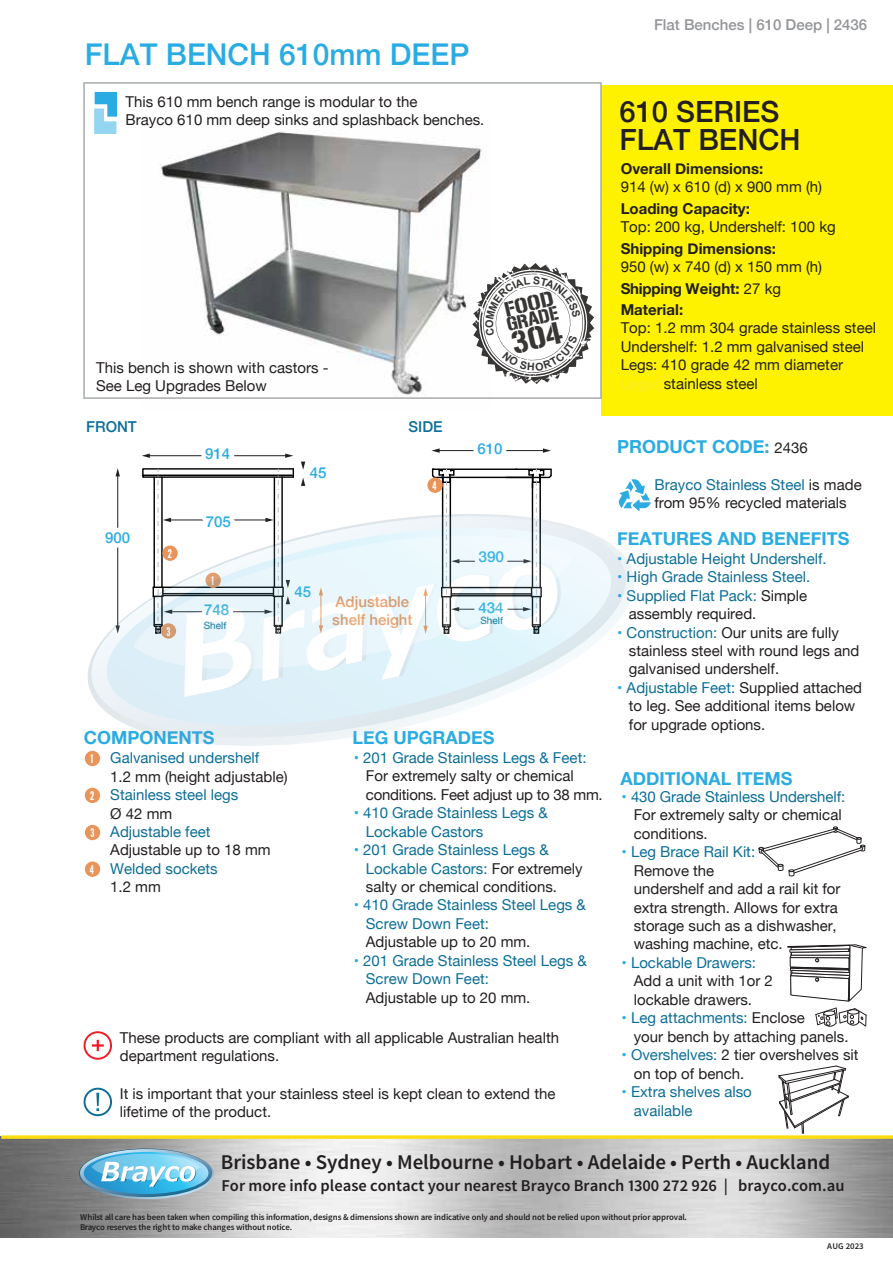
<style>
.page{position:relative;width:893px;height:1263px;background:#fff}
.page>*{position:absolute;margin:0;border:0;box-sizing:border-box;transform-origin:0 0}
.t1{font:500 30px "Helvetica Neue";color:#2aace3}
.t2{font:500 29.25px/27.5px "Helvetica Neue";color:#231f20}
.t3{font:21px "Falling Sky";letter-spacing:-.005em;color:#231f20}
.t4{font:18.45px "Gunplay";color:#383635;scale:1.09 1}
.t5{font:700 18px "Helvetica Neue";color:#2aace2}
.t6{font:700 18px "Helvetica Neue";color:#2aace3}
.t7{font:16.95px "Gunplay";color:#383635}
.t8{font:16.5px "Falling Sky";color:#231f20}
.t9{font:15px/18.5px "Helvetica Neue";color:#231f20}
.t10{font:15px/18.5px "Helvetica Neue";color:#0d6e97}
.t11{font:700 15px "Helvetica Neue";color:#231f20}
.t12{font:15px "Helvetica Neue";color:#0d6e98}
.t13{font:500 15px "Helvetica Neue";color:#939598}
.t14{font:500 15px/18px "Helvetica Neue";color:#e9945a}
.t15{font:500 15px "Helvetica Neue";color:#2aace3}
.t16{font:500 15px "Helvetica Neue";color:#0d6e98}
.t17{font:500 15px "Helvetica Neue";color:#2aace2}
.t18{font:12px "League Gothic";color:#fff}
.t19{font:10.05px "Helvetica Neue";color:#0d6e97}
.t20{font:8.7px/10.5px "Falling Sky";letter-spacing:-.01em;color:#231f20}
.s1{color:#2aace2}
.s2{color:#0d6e97}
.s3{color:#231f20}
.s4{font-weight:700}
.s5{font-weight:700;color:#fcee21}
.s6{font-weight:400;font-size:15px;color:#231f20}
.s7{color:#0d6e98}
.s8{color:#2aace3}
</style>
<div class="page">
<svg style="left:778px;top:1065px;width:71px;height:69px"></svg>
<svg style="left:787px;top:944px;width:80px;height:83px"></svg>
<svg style="left:758px;top:826px;width:107px;height:51px"></svg>
<div style="left:602px;top:85px;width:291px;height:331px;background:#fff200"></div>
<svg style="left:619px;top:479px;width:32px;height:32px"></svg>
<div style="left:85px;top:751px;width:15px;height:15px;background:#e9945a;border-radius:50%"></div>
<div style="left:85px;top:788px;width:15px;height:15px;background:#e9945a;border-radius:50%"></div>
<div style="left:85px;top:825px;width:15px;height:15px;background:#e9945a;border-radius:50%"></div>
<div style="left:85px;top:861px;width:15px;height:16px;background:#e9945a;border-radius:50%"></div>
<svg style="left:83px;top:82px;width:519px;height:317px"></svg>
<img style="left:1px;top:1139px;width:892px;height:98px">
<svg style="left:79px;top:1148px;width:135px;height:51px"></svg>
<svg style="left:80px;top:1149px;width:132px;height:48px"></svg>
<svg style="left:84px;top:1152px;width:124px;height:42px"></svg>
<svg style="left:101px;top:1172px;width:95px;height:15px"></svg>
<svg style="left:92px;top:1154px;width:108px;height:26px"></svg>
<svg style="left:1px;top:1135px;width:892px;height:4px;background:#fbde2d"></svg>
<svg style="left:94px;top:91px;width:24px;height:43px"></svg>
<svg style="left:84px;top:1031px;width:28px;height:29px"></svg>
<svg style="left:84px;top:1088px;width:28px;height:28px"></svg>
<svg style="left:88px;top:552px;width:546px;height:194px"></svg>
<svg style="left:98px;top:530px;width:522px;height:209px"></svg>
<svg style="left:94px;top:448px;width:458px;height:249px"></svg>
<svg style="left:123px;top:514px;width:459px;height:186px"></svg>
<svg style="left:472px;top:263px;width:122px;height:121px"></svg>
<h1 class="t1" style="left:85px;top:30px;width:386px">FLAT BENCH 610mm DEEP</h1>
<p class="t9" style="left:126px;top:93px;width:360px">This 610 mm bench range is modular to the<br>Brayco 610 mm deep sinks and splashback benches.</p>
<p class="t9" style="left:96px;top:360px;width:234px;line-height:18px">This bench is shown with castors -<br>See Leg Upgrades Below</p>
<p class="t16" style="left:86px;top:415px;width:52px">FRONT</p>
<p class="t16" style="left:408px;top:415px;width:36px">SIDE</p>
<p class="t4" style="left:502px;top:299px;width:47px;rotate:-13deg">FOOD</p>
<p class="t7" style="left:505px;top:315px;width:54px;rotate:-13deg">GRADE</p>
<p class="t15" style="left:105px;top:525px;width:27px">900</p>
<p class="t18" style="left:168px;top:546px;width:6px">2</p>
<p class="t18" style="left:166px;top:624px;width:6px">3</p>
<p class="t15" style="left:205px;top:442px;width:27px">914</p>
<p class="t15" style="left:206px;top:509px;width:27px">705</p>
<p class="t18" style="left:211px;top:573px;width:4px">1</p>
<p class="t17" style="left:204px;top:597px;width:27px">748</p>
<p class="t19" style="left:204px;top:618px;width:24px">Shelf</p>
<p class="t15" style="left:310px;top:461px;width:18px">45</p>
<p class="t18" style="left:432px;top:478px;width:6px">4</p>
<p class="t15" style="left:295px;top:579px;width:18px">45</p>
<p class="t14" style="left:332px;top:592px;width:82px">Adjustable shelf height</p>
<p class="t15" style="left:477px;top:436px;width:27px">610</p>
<p class="t15" style="left:478px;top:544px;width:27px">390</p>
<p class="t17" style="left:479px;top:595px;width:27px">434</p>
<p class="t19" style="left:480px;top:613px;width:24px">Shelf</p>
<p class="t5" style="left:84px;top:724px;width:132px">COMPONENTS</p>
<p class="t18" style="left:91px;top:751px;width:4px">1</p>
<p class="t18" style="left:90px;top:788px;width:6px">2</p>
<p class="t18" style="left:91px;top:826px;width:6px">3</p>
<p class="t18" style="left:90px;top:862px;width:6px">4</p>
<p class="t10" style="left:110px;top:749px;width:150px">Galvanised undershelf</p>
<p class="t9" style="left:110px;top:768px;width:179px">1.2 mm (height adjustable)</p>
<p class="t10" style="left:110px;top:786px;width:130px">Stainless steel legs</p>
<p class="t9" style="left:110px;top:805px;width:64px">Ø 42 mm</p>
<p class="t10" style="left:110px;top:823px;width:102px">Adjustable feet</p>
<p class="t9" style="left:110px;top:842px;width:162px">Adjustable up to 18 mm</p>
<p class="t10" style="left:110px;top:860px;width:109px">Welded sockets</p>
<p class="t9" style="left:110px;top:879px;width:52px">1.2 mm</p>
<p class="t5" style="left:352px;top:723px;width:144px">LEG UPGRADES</p>
<p class="t9" style="left:366px;top:749px;width:238px;text-indent:-12px"><span class="s1">•</span> <span class="s2">201 Grade Stainless Legs &amp; Feet:<br></span>For extremely salty or chemical conditions. Feet adjust up to 38 mm.</p>
<p class="t10" style="left:366px;top:804px;width:184px;text-indent:-12px"><span class="s1">•</span> 410 Grade Stainless Legs &amp;<br>Lockable Castors</p>
<p class="t10" style="left:366px;top:841px;width:218px;text-indent:-12px"><span class="s1">•</span> 201 Grade Stainless Legs &amp;<br>Lockable Castors: <span class="s3">For extremely salty or chemical conditions.</span></p>
<p class="t10" style="left:366px;top:897px;width:222px;text-indent:-12px"><span class="s1">•</span> 410 Grade Stainless Steel Legs &amp;<br>Screw Down Feet:</p>
<p class="t9" style="left:366px;top:934px;width:166px">Adjustable up to 20 mm.</p>
<p class="t10" style="left:366px;top:952px;width:222px;text-indent:-12px"><span class="s1">•</span> 201 Grade Stainless Steel Legs &amp;<br>Screw Down Feet:</p>
<p class="t9" style="left:366px;top:989px;width:166px">Adjustable up to 20 mm.</p>
<p class="t9" style="left:120px;top:1030px;width:441px;line-height:18px">These products are compliant with all applicable Australian health department regulations.</p>
<p class="t9" style="left:120px;top:1085px;width:437px">It is important that your stainless steel is kept clean to extend the lifetime of the product.</p>
<p class="t13" style="left:654px;top:13px;width:215px">Flat Benches | 610 Deep | 2436</p>
<h2 class="t2" style="left:619px;top:96px;width:183px">610 SERIES<br>FLAT BENCH</h2>
<p class="t11" style="left:621px;top:157px;width:144px">Overall Dimensions:</p>
<p class="t9" style="left:621px;top:179px;width:203px">914 (w) x 610 (d) x 900 mm (h)</p>
<p class="t11" style="left:621px;top:197px;width:131px">Loading Capacity:</p>
<p class="t9" style="left:621px;top:218px;width:217px">Top: 200 kg, Undershelf: 100 kg</p>
<p class="t11" style="left:621px;top:236px;width:157px">Shipping Dimensions:</p>
<p class="t9" style="left:621px;top:257px;width:203px;line-height:21.5px">950 (w) x 740 (d) x 150 mm (h)<br><span class="s4">Shipping Weight:</span> 27 kg<br><span class="s4">Material:</span></p>
<p class="t9" style="left:621px;top:320px;width:257px">Top: 1.2 mm 304 grade stainless steel<br>Undershelf: 1.2 mm galvanised steel<br>Legs: 410 grade 42 mm diameter<br><span class="s5">Legs:</span> stainless steel</p>
<p class="t6" style="left:617px;top:432px;width:192px">PRODUCT CODE: <span class="s6">2436</span></p>
<p class="t9" style="left:654px;top:477px;width:209px;line-height:18px"><span class="s7">Brayco Stainless Steel</span> is made from 95% recycled materials</p>
<p class="t6" style="left:617px;top:524px;width:234px">FEATURES AND BENEFITS</p>
<p class="t12" style="left:617px;top:548px;width:211px"><span class="s8">•</span> Adjustable Height Undershelf.</p>
<p class="t12" style="left:617px;top:566px;width:195px"><span class="s8">•</span> High Grade Stainless Steel.</p>
<p class="t9" style="left:629px;top:587px;width:180px;text-indent:-12px"><span class="s8">•</span> <span class="s7">Supplied Flat Pack:</span> Simple assembly required.</p>
<p class="t9" style="left:629px;top:624px;width:232px;text-indent:-12px"><span class="s1">•</span> <span class="s2">Construction:</span> Our units are fully stainless steel with round legs and galvanised undershelf.</p>
<p class="t9" style="left:629px;top:679px;width:235px;text-indent:-12px"><span class="s8">•</span> <span class="s7">Adjustable Feet:</span> Supplied attached to leg. See additional items below for upgrade options.</p>
<p class="t5" style="left:620px;top:764px;width:173px">ADDITIONAL ITEMS</p>
<p class="t9" style="left:634px;top:788px;width:213px;text-indent:-12px"><span class="s1">•</span> <span class="s2">430 Grade Stainless Undershelf:<br></span>For extremely salty or chemical conditions.</p>
<p class="t9" style="left:634px;top:843px;width:208px;text-indent:-12px"><span class="s1">•</span> <span class="s2">Leg Brace Rail Kit:<br></span>Remove the<br>undershelf and add a rail kit for extra strength. Allows for extra storage such as a dishwasher, washing machine, etc.</p>
<p class="t9" style="left:634px;top:954px;width:141px;text-indent:-12px"><span class="s1">•</span> <span class="s2">Lockable Drawers:<br></span>Add a unit with 1or 2 lockable drawers.</p>
<p class="t9" style="left:634px;top:1009px;width:216px;text-indent:-12px"><span class="s1">•</span> <span class="s2">Leg attachments:</span> Enclose<br>your bench by attaching panels.</p>
<p class="t9" style="left:634px;top:1046px;width:226px;text-indent:-12px"><span class="s1">•</span> <span class="s2">Overshelves:</span> 2 tier overshelves sit on top of bench.</p>
<p class="t10" style="left:634px;top:1083px;width:120px;text-indent:-12px"><span class="s1">•</span> Extra shelves also available</p>
<h3 class="t3" style="left:221px;top:1149px;width:611px">Brisbane • Sydney • Melbourne • Hobart • Adelaide • Perth • Auckland</h3>
<p class="t8" style="left:222px;top:1175px;width:624px">For more info please contact your nearest Brayco Branch 1300 272 926 | brayco.com.au</p>
<p class="t20" style="left:80px;top:1212px;width:608px">Whilst all care has been taken when compiling this information, designs &amp; dimensions shown are indicative only and should not be relied upon without prior approval.<br>Brayco reserves the right to make changes without notice.</p>
<p class="t20" style="left:827px;top:1241px;width:38px">AUG 2023</p>
</div>
